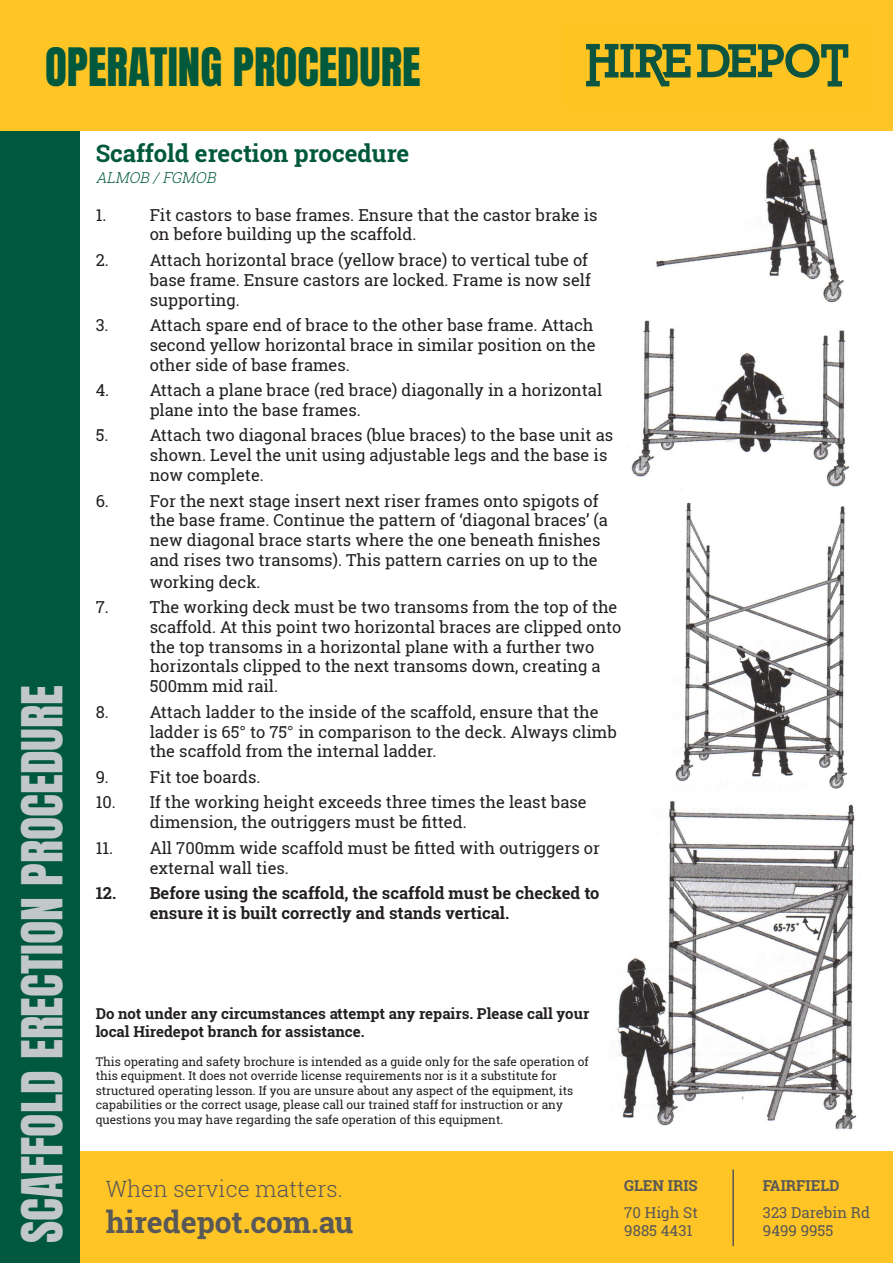
<style>
.page{position:relative;width:893px;height:1263px;background:#fff}
.page>*{position:absolute;margin:0;border:0;box-sizing:border-box;transform-origin:0 0}
.t1{font:48px "Anton";color:#c2c7ca}
.t2{font:45px "Anton";color:#00583d}
.t3{font:700 30px "Roboto Slab";color:#585858}
.t4{font:700 24px "Roboto Slab";color:#00583d}
.t5{font:300 22.5px "Roboto Slab";color:#585858}
.t6{font:16.5px/19.8px "Roboto Slab";color:#231f20}
.t7{font:700 16.5px "Roboto Slab";color:#231f20}
.t8{font:700 15px/18px "Roboto Slab";color:#231f20}
.t9{font:15px/27px "Roboto Slab";color:#585858}
.t10{font:700 15px/27px "Roboto Slab";color:#585858}
.t11{font:italic 300 15px "Roboto Slab";color:#00583d}
.t12{font:12px/14.4px "Roboto Slab";color:#231f20}
.s1{font-family:"Arial"}
.s2{font-weight:400}
.s3{font-weight:700}
</style>
<div class="page">
<div style="left:0;top:1152px;width:893px;height:111px;background:#ffc425"></div>
<hr style="left:732px;top:1169px;width:2px;height:77px;background:#585858">
<div style="left:0;top:1px;width:79px;height:1262px;background:#00583d"></div>
<div style="left:0;top:0;width:893px;height:130px;background:#ffc425"></div>
<svg style="left:586px;top:43px;width:263px;height:44px"></svg>
<img style="left:656px;top:137px;width:188px;height:166px">
<img style="left:631px;top:320px;width:219px;height:170px">
<img style="left:675px;top:502px;width:172px;height:287px">
<img style="left:617px;top:800px;width:240px;height:330px">
<p class="t2" style="left:45px;top:44px;width:377px">OPERATING PROCEDURE</p>
<p class="t4" style="left:96px;top:137px;width:315px">Scaffold erection procedure</p>
<p class="t1" style="left:18px;top:1243px;width:559px;rotate:-90deg">SCAFFOLD ERECTION PROCEDURE</p>
<p class="t11" style="left:96px;top:167px;width:126px">ALMOB /FGMOB</p>
<p class="t6" style="left:96px;top:205px;width:12px">1.</p>
<p class="t6" style="left:150px;top:205px;width:449px">Fit castors to base frames. Ensure that the castor brake is</p>
<p class="t6" style="left:150px;top:224px;width:268px">on before building up the scaffold.</p>
<p class="t6" style="left:96px;top:250px;width:15px">2.</p>
<p class="t6" style="left:150px;top:250px;width:440px">Attach horizontal brace (yellow brace) to vertical tube of</p>
<p class="t6" style="left:150px;top:270px;width:443px">base frame. Ensure castors are locked. Frame is now self</p>
<p class="t6" style="left:150px;top:289px;width:92px">supporting.</p>
<p class="t6" style="left:96px;top:315px;width:14px">3.</p>
<p class="t6" style="left:150px;top:315px;width:445px">Attach spare end of brace to the other base frame. Attach</p>
<p class="t6" style="left:150px;top:335px;width:447px">second yellow horizontal brace in similar position on the</p>
<p class="t6" style="left:150px;top:355px;width:202px">other side of base frames.</p>
<p class="t6" style="left:96px;top:380px;width:15px">4.</p>
<p class="t6" style="left:150px;top:380px;width:454px">Attach a plane brace (red brace) diagonally in a horizontal</p>
<p class="t6" style="left:150px;top:400px;width:213px">plane into the base frames.</p>
<p class="t6" style="left:96px;top:425px;width:14px">5.</p>
<p class="t6" style="left:150px;top:425px;width:465px">Attach two diagonal braces (blue braces) to the base unit as</p>
<p class="t6" style="left:150px;top:445px;width:459px">shown. Level the unit using adjustable legs and the base is</p>
<p class="t6" style="left:150px;top:465px;width:116px">now complete.</p>
<p class="t6" style="left:96px;top:490px;width:15px">6.</p>
<p class="t6" style="left:150px;top:490px;width:450px">For the next stage insert next riser frames onto spigots of</p>
<p class="t6" style="left:150px;top:510px;width:460px">the base frame. Continue the pattern of ‘diagonal braces’ (a</p>
<p class="t6" style="left:150px;top:530px;width:452px">new diagonal brace starts where the one beneath finishes and rises two transoms). This pattern carries on up to the</p>
<p class="t6" style="left:150px;top:571px;width:112px">working deck.</p>
<p class="t6" style="left:96px;top:597px;width:15px">7.</p>
<p class="t6" style="left:150px;top:597px;width:469px">The working deck must be two transoms from the top of the</p>
<p class="t6" style="left:150px;top:617px;width:473px">scaffold. At this point two horizontal braces are clipped onto</p>
<p class="t6" style="left:150px;top:637px;width:446px">the top transoms in a horizontal plane with a further two</p>
<p class="t6" style="left:150px;top:656px;width:452px">horizontals clipped to the next transoms down, creating a</p>
<p class="t6" style="left:150px;top:676px;width:130px">500mm mid rail.</p>
<p class="t6" style="left:96px;top:702px;width:15px">8.</p>
<p class="t6" style="left:150px;top:702px;width:450px">Attach ladder to the inside of the scaffold, ensure that the</p>
<p class="t6" style="left:150px;top:721px;width:469px">ladder is 65<span class="s1">°</span> to 75<span class="s1">°</span> in comparison to the deck. Always climb</p>
<p class="t6" style="left:150px;top:741px;width:288px">the scaffold from the internal ladder.</p>
<p class="t6" style="left:96px;top:767px;width:15px">9.</p>
<p class="t6" style="left:150px;top:767px;width:112px">Fit toe boards.</p>
<p class="t6" style="left:96px;top:792px;width:493px">10. If the working height exceeds three times the least base</p>
<p class="t6" style="left:150px;top:812px;width:318px">dimension, the outriggers must be fitted.</p>
<p class="t6" style="left:96px;top:838px;width:506px">11. All 700mm wide scaffold must be fitted with outriggers or</p>
<p class="t6" style="left:150px;top:857px;width:141px">external wall ties.</p>
<p class="t7" style="left:96px;top:882px;width:505px">12. Before using the scaffold, the scaffold must be checked to</p>
<p class="t7" style="left:150px;top:901px;width:361px">ensure it is built correctly and stands vertical.</p>
<p class="t8" style="left:96px;top:1004px;width:495px">Do not under any circumstances attempt any repairs. Please call your local Hiredepot branch for assistance.</p>
<p class="t12" style="left:96px;top:1054px;width:494px">This operating and safety brochure is intended as a guide only for the safe operation of this equipment. It does not override license requirements nor is it a substitute for</p>
<p class="t12" style="left:96px;top:1083px;width:479px">structured operating lesson. If you are unsure about any aspect of the equipment, its capabilities or the correct usage, please call our trained staff for instruction or any</p>
<p class="t12" style="left:96px;top:1112px;width:409px">questions you may have regarding the safe operation of this equipment.</p>
<p class="t5" style="left:106px;top:1173px;width:238px">When service matters.</p>
<p class="t3" style="left:106px;top:1201px;width:249px">hiredepot.com.au</p>
<p class="t10" style="left:624px;top:1172px;width:75px">GLEN IRIS<br><span class="s2">70 High St</span></p>
<p class="t9" style="left:624px;top:1217px;width:70px">9885 4431</p>
<p class="t9" style="left:763px;top:1172px;width:109px"><span class="s3">FAIRFIELD<br></span>323 Darebin Rd</p>
<p class="t9" style="left:763px;top:1217px;width:72px">9499 9955</p>
</div>
